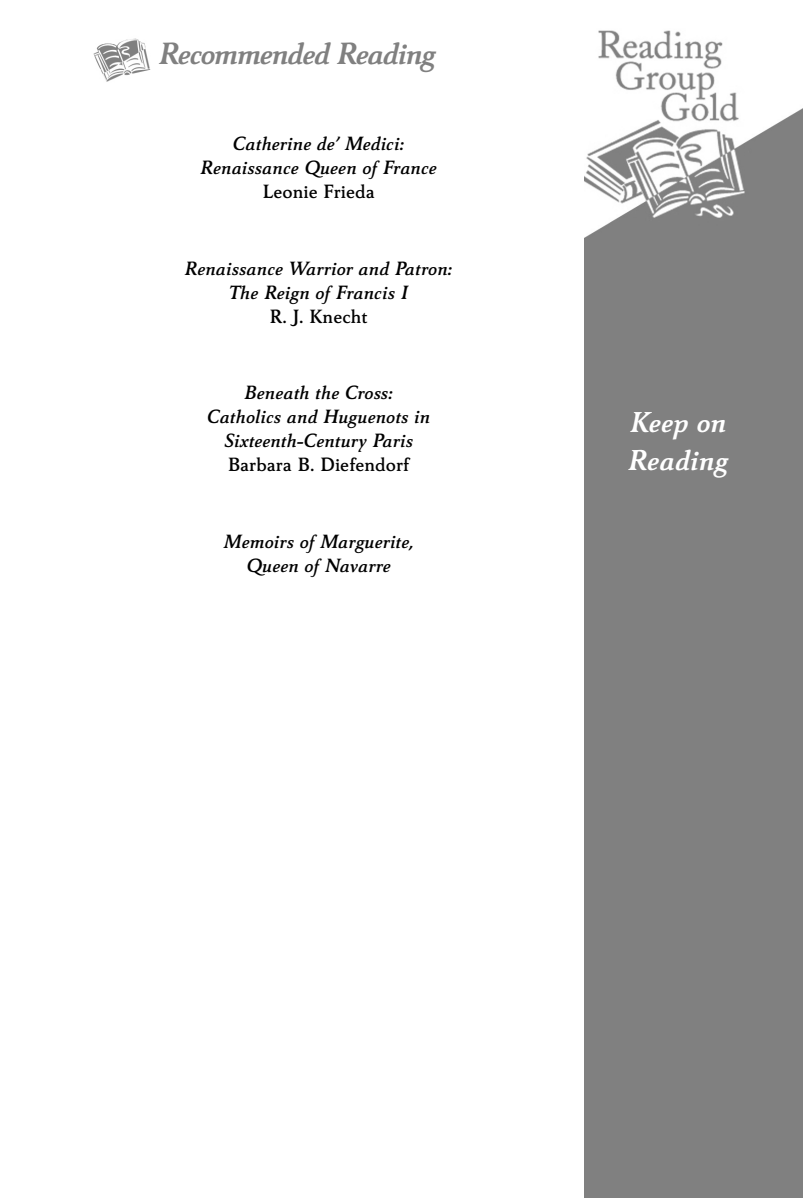
<style>
.page{position:relative;width:803px;height:1198px;background:#fff}
.page>*{position:absolute;margin:0;border:0;box-sizing:border-box;transform-origin:0 0}
.t1{font:italic 700 32px "Carre Noir Std";letter-spacing:-.04em;color:#808080}
.t2{font:italic 700 30px/38px "Carre Noir Std";color:#fff}
.t3{font:italic 600 20px/24px "Carre Noir Std";color:#000;text-align:center}
.t4{font:600 20px "Carre Noir Std";color:#000}
</style>
<div class="page">
<img style="left:584px;top:30px;width:219px;height:1168px">
<img style="left:93px;top:38px;width:58px;height:44px">
<h1 class="t1" style="left:159px;top:43px;width:279px">Recommended Reading</h1>
<p class="t3" style="left:200px;top:134px;width:238px">Catherine de’ Medici:<br>Renaissance Queen of France</p>
<p class="t4" style="left:262px;top:184px;width:114px">Leonie Frieda</p>
<p class="t3" style="left:185px;top:258px;width:269px">Renaissance Warrior and Patron:<br>The Reign of Francis I</p>
<p class="t4" style="left:269px;top:309px;width:100px">R. J. Knecht</p>
<p class="t3" style="left:207px;top:383px;width:225px">Beneath the Cross:<br>Catholics and Huguenots in<br>Sixteenth-Century Paris</p>
<p class="t4" style="left:228px;top:458px;width:183px">Barbara B. Diefendorf</p>
<p class="t3" style="left:224px;top:532px;width:191px">Memoirs of Marguerite,<br>Queen of Navarre</p>
<h2 class="t2" style="left:628px;top:407px;width:102px">Keep on<br>Reading</h2>
</div>
